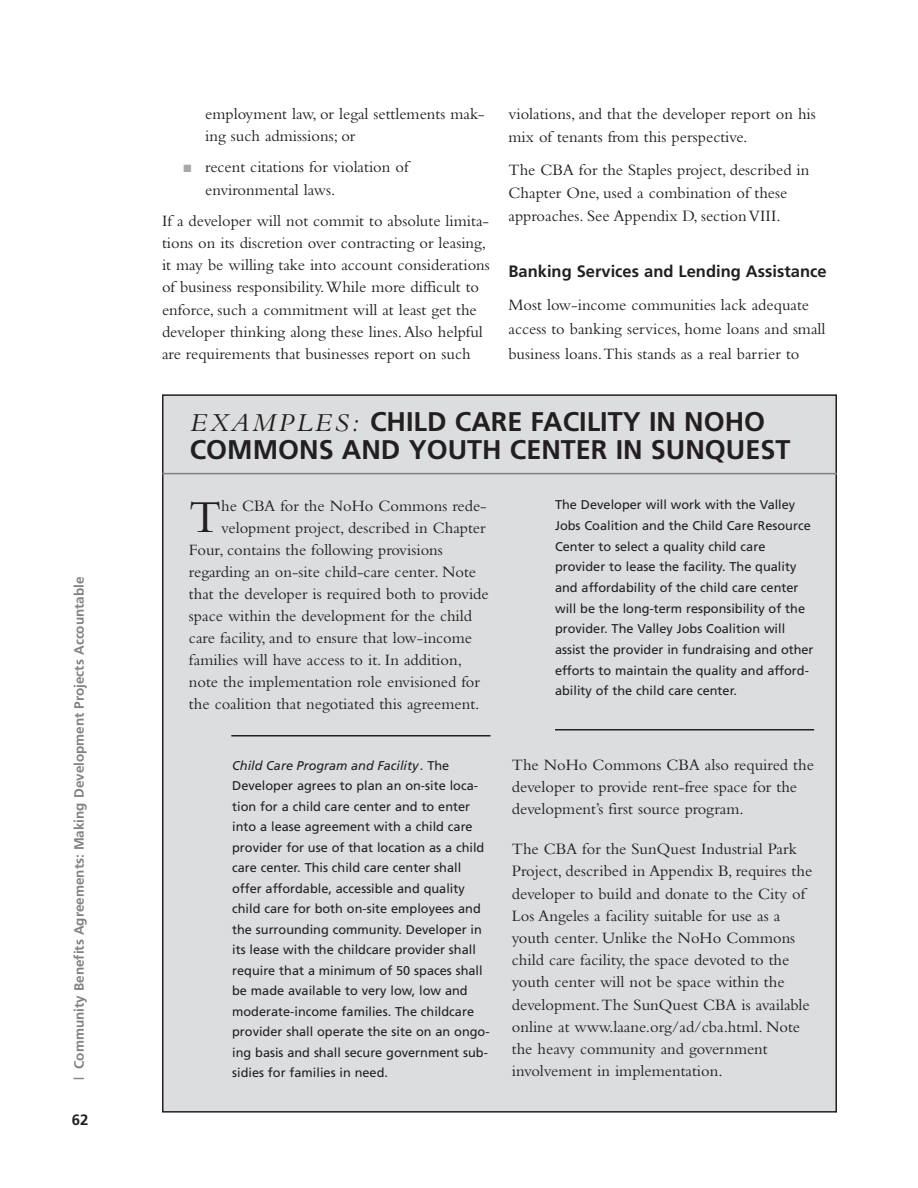
<style>
.page{position:relative;width:918px;height:1188px;background:#fff}
.page>*{position:absolute;margin:0;border:0;box-sizing:border-box;transform-origin:0 0}
.t1{font:47.7px "Bembo";color:#231f20}
.t2{font:700 27px/28.5px "Frutiger";color:#231f20}
.t3{font:16.5px/22.2px "Bembo";color:#231f20}
.t4{font:700 16.5px "Frutiger";color:#231f20}
.t5{font:700 15px "Frutiger";color:#231f20}
.t6{font:700 13.5px "Frutiger";color:#808285}
.t7{font:12.75px/20.5px "Frutiger";color:#231f20}
.s1{color:#a7a9ac}
.s2{font-family:"Bembo";font-weight:400;font-style:italic}
.s3{font-style:italic}
</style>
<div class="page">
<div style="left:163px;top:395px;width:673px;height:717px;background:#dcddde"></div>
<hr style="left:162px;top:473px;width:675px;height:1px;background:#808285">
<hr style="left:231px;top:735px;width:259px;height:1px;background:#231f20">
<hr style="left:555px;top:729px;width:259px;height:1px;background:#231f20">
<p class="t6" style="left:74px;top:1080px;width:505px;rotate:-90deg">| Community Benefits Agreements: Making Development Projects Accountable</p>
<p class="t5" style="left:72px;top:1114px;width:18px">62</p>
<p class="t3" style="left:205px;top:104px;width:281px">employment law, or legal settlements mak&shy;ing such admissions; or</p>
<p class="t3" style="left:205px;top:158px;width:205px;text-indent:-22px"><span class="s1">■</span> recent citations for violation of environmental laws.</p>
<p class="t3" style="left:162px;top:211px;width:329px">If a developer will not commit to absolute limita&shy;tions on its discretion over contracting or leasing, it may be willing take into account considerations of business responsibility.While more difficult to enforce, such a commitment will at least get the developer thinking along these lines.Also helpful are requirements that businesses report on such</p>
<p class="t3" style="left:509px;top:104px;width:309px;line-height:23.2px">violations, and that the developer report on his mix of tenants from this perspective.</p>
<p class="t3" style="left:509px;top:159px;width:303px;line-height:23.2px">The CBA for the Staples project, described in<br>Chapter One, used a combination of these approaches. See Appendix D, section VIII.</p>
<p class="t4" style="left:509px;top:265px;width:320px">Banking Services and Lending Assistance</p>
<p class="t3" style="left:509px;top:295px;width:318px;line-height:24px">Most low-income communities lack adequate access to banking services, home loans and small business loans.This stands as a real barrier to</p>
<h2 class="t2" style="left:190px;top:409px;width:602px"><span class="s2">EXAMPLES:</span> CHILD CARE FACILITY IN NOHO<br>COMMONS AND YOUTH CENTER IN SUNQUEST</h2>
<h1 class="t1" style="left:189px;top:500px;width:34px">T</h1>
<p class="t3" style="left:221px;top:496px;width:267px">he CBA for the NoHo Commons rede-</p>
<p class="t3" style="left:221px;top:518px;width:266px">velopment project, described in Chapter</p>
<p class="t3" style="left:189px;top:540px;width:255px">Four, contains the following provisions</p>
<p class="t3" style="left:189px;top:562px;width:289px">regarding an on-site child-care center. Note</p>
<p class="t3" style="left:189px;top:584px;width:301px">that the developer is required both to provide</p>
<p class="t3" style="left:189px;top:606px;width:285px">space within the development for the child</p>
<p class="t3" style="left:189px;top:628px;width:285px">care facility, and to ensure that low-income</p>
<p class="t3" style="left:189px;top:650px;width:274px">families will have access to it. In addition,</p>
<p class="t3" style="left:189px;top:672px;width:293px">note the implementation role envisioned for</p>
<p class="t3" style="left:189px;top:694px;width:292px">the coalition that negotiated this agreement.</p>
<p class="t7" style="left:232px;top:756px;width:259px"><span class="s3">Child Care Program and Facility</span>. The Developer agrees to plan an on-site loca&shy;tion for a child care center and to enter into a lease agreement with a child care provider for use of that location as a child care center. This child care center shall offer affordable, accessible and quality child care for both on-site employees and the surrounding community. Developer in its lease with the childcare provider shall require that a minimum of 50 spaces shall be made available to very low, low and moderate-income families. The childcare provider shall operate the site on an ongo&shy;ing basis and shall secure government sub&shy;sidies for families in need.</p>
<p class="t7" style="left:555px;top:495px;width:260px">The Developer will work with the Valley Jobs Coalition and the Child Care Resource Center to select a quality child care provider to lease the facility. The quality and affordability of the child care center will be the long-term responsibility of the provider. The Valley Jobs Coalition will assist the provider in fundraising and other efforts to maintain the quality and afford&shy;ability of the child care center.</p>
<p class="t3" style="left:512px;top:755px;width:304px">The NoHo Commons CBA also required the developer to provide rent-free space for the development’s first source program.</p>
<p class="t3" style="left:512px;top:839px;width:302px">The CBA for the SunQuest Industrial Park Project, described in Appendix B, requires the developer to build and donate to the City of Los Angeles a facility suitable for use as a youth center. Unlike the NoHo Commons child care facility, the space devoted to the youth center will not be space within the development.The SunQuest CBA is available online at www.laane.org/ad/cba.html. Note the heavy community and government involvement in implementation.</p>
</div>
